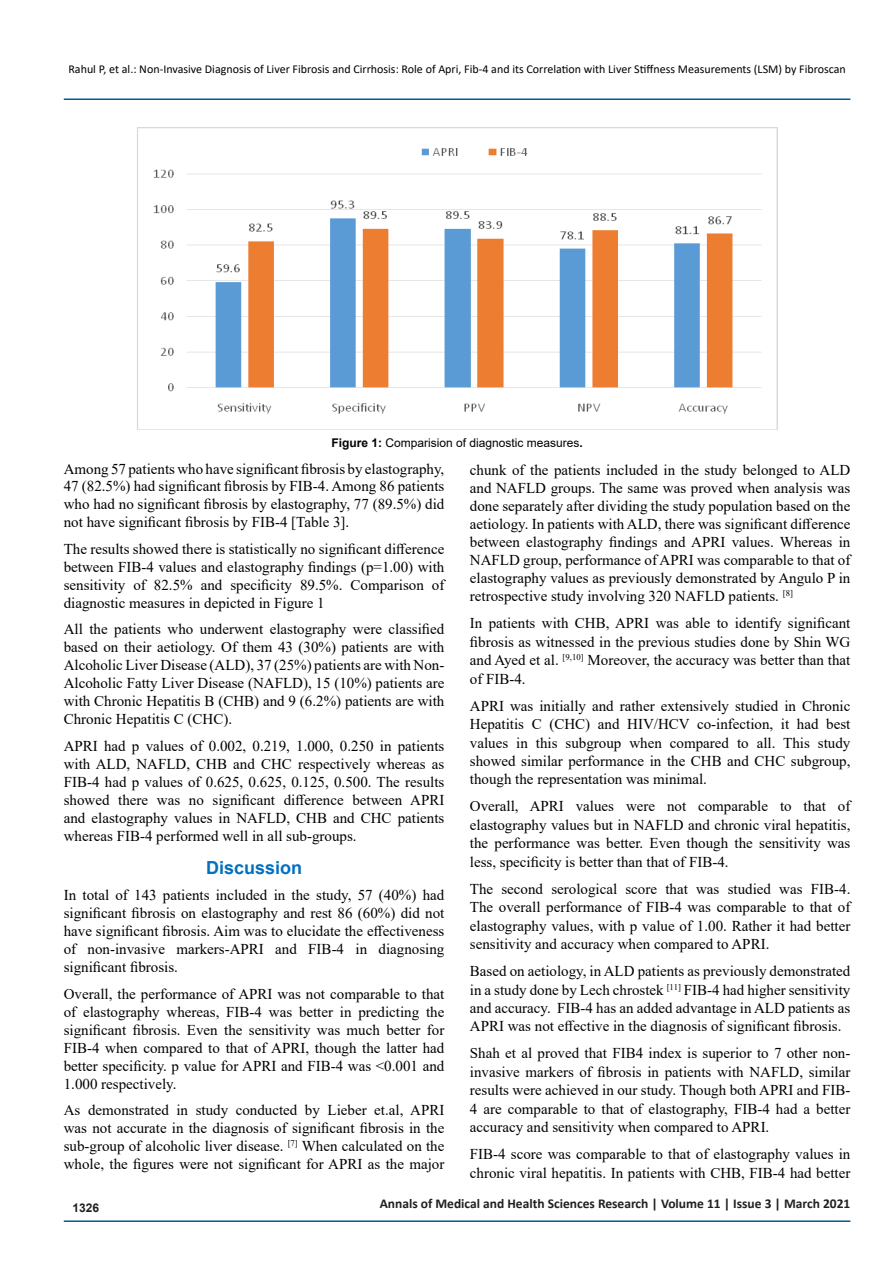
<style>
.page{position:relative;width:893px;height:1263px;background:#fff}
.page>*{position:absolute;margin:0;border:0;box-sizing:border-box;transform-origin:0 0}
.t1{font:700 18px "Arial";color:#0070c0}
.t2{font:15px/18px "Times New Roman";color:#000;text-align:justify}
.t3{font:700 13.5px "Calibri";color:#231f20}
.t4{font:12px "Calibri";color:#000}
.t5{font:12px "Arial";color:#000}
.t6{font:700 12px "Arial";color:#231f20}
.s1{font-weight:700}
</style>
<div class="page">
<hr style="left:64px;top:1220px;width:786px;height:2px;background:#005a96">
<hr style="left:64px;top:99px;width:786px;height:1px;background:#005a96">
<img style="left:137px;top:128px;width:641px;height:302px">
<p class="t4" style="left:68px;top:60px;width:779px">Rahul P, et al.: Non-Invasive Diagnosis of Liver Fibrosis and Cirrhosis: Role of Apri, Fib-4 and its Correlation with Liver Stiffness Measurements (LSM) by Fibroscan</p>
<p class="t5" style="left:331px;top:435px;width:253px"><span class="s1">Figure 1:</span> Comparision of diagnostic measures<span class="s1">.</span></p>
<p class="t2" style="left:64px;top:460px;width:382px">Among 57 patients who have significant fibrosis by elastography, 47 (82.5%) had significant fibrosis by FIB-4. Among 86 patients who had no significant fibrosis by elastography, 77 (89.5%) did not have significant fibrosis by FIB-4 [Table 3].</p>
<p class="t2" style="left:64px;top:539px;width:382px">The results showed there is statistically no significant difference between FIB-4 values and elastography findings (p=1.00) with sensitivity of 82.5% and specificity 89.5%. Comparison of diagnostic measures in depicted in Figure 1</p>
<p class="t2" style="left:64px;top:620px;width:382px">All the patients who underwent elastography were classified based on their aetiology. Of them 43 (30%) patients are with Alcoholic Liver Disease (ALD), 37 (25%) patients are with Non-Alcoholic Fatty Liver Disease (NAFLD), 15 (10%) patients are with Chronic Hepatitis B (CHB) and 9 (6.2%) patients are with Chronic Hepatitis C (CHC).</p>
<p class="t2" style="left:64px;top:736px;width:382px">APRI had p values of 0.002, 0.219, 1.000, 0.250 in patients with ALD, NAFLD, CHB and CHC respectively whereas as FIB-4 had p values of 0.625, 0.625, 0.125, 0.500. The results showed there was no significant difference between APRI and elastography values in NAFLD, CHB and CHC patients whereas FIB-4 performed well in all sub-groups.</p>
<p class="t1" style="left:206px;top:854px;width:98px">Discussion</p>
<p class="t2" style="left:64px;top:885px;width:382px">In total of 143 patients included in the study, 57 (40%) had significant fibrosis on elastography and rest 86 (60%) did not have significant fibrosis. Aim was to elucidate the effectiveness of non-invasive markers-APRI and FIB-4 in diagnosing significant fibrosis.</p>
<p class="t2" style="left:64px;top:984px;width:382px">Overall, the performance of APRI was not comparable to that of elastography whereas, FIB-4 was better in predicting the significant fibrosis. Even the sensitivity was much better for FIB-4 when compared to that of APRI, though the latter had better specificity. p value for APRI and FIB-4 was &lt;0.001 and 1.000 respectively.</p>
<p class="t2" style="left:64px;top:1100px;width:382px">As demonstrated in study conducted by Lieber et.al, APRI was not accurate in the diagnosis of significant fibrosis in the sub-group of alcoholic liver disease. <sup>[7]</sup> When calculated on the whole, the figures were not significant for APRI as the major</p>
<p class="t2" style="left:470px;top:460px;width:382px">chunk of the patients included in the study belonged to ALD and NAFLD groups. The same was proved when analysis was done separately after dividing the study population based on the aetiology. In patients with ALD, there was significant difference between elastography findings and APRI values. Whereas in NAFLD group, performance of APRI was comparable to that of elastography values as previously demonstrated by Angulo P in retrospective study involving 320 NAFLD patients. <sup>[8]</sup></p>
<p class="t2" style="left:470px;top:614px;width:382px;line-height:18.5px">In patients with CHB, APRI was able to identify significant fibrosis as witnessed in the previous studies done by Shin WG and Ayed et al. <sup>[9,10]</sup> Moreover, the accuracy was better than that of FIB-4.</p>
<p class="t2" style="left:470px;top:696px;width:382px;line-height:18.5px">APRI was initially and rather extensively studied in Chronic Hepatitis C (CHC) and HIV/HCV co-infection, it had best values in this subgroup when compared to all. This study showed similar performance in the CHB and CHC subgroup, though the representation was minimal.</p>
<p class="t2" style="left:470px;top:797px;width:382px;line-height:18.5px">Overall, APRI values were not comparable to that of elastography values but in NAFLD and chronic viral hepatitis, the performance was better. Even though the sensitivity was less, specificity is better than that of FIB-4.</p>
<p class="t2" style="left:470px;top:879px;width:382px;line-height:18.5px">The second serological score that was studied was FIB-4.<br>The overall performance of FIB-4 was comparable to that of elastography values, with p value of 1.00. Rather it had better sensitivity and accuracy when compared to APRI.</p>
<p class="t2" style="left:470px;top:961px;width:382px;line-height:18.5px">Based on aetiology, in ALD patients as previously demonstrated in a study done by Lech chrostek <sup>[11]</sup> FIB-4 had higher sensitivity and accuracy. FIB-4 has an added advantage in ALD patients as APRI was not effective in the diagnosis of significant fibrosis.</p>
<p class="t2" style="left:470px;top:1044px;width:382px;line-height:18.5px">Shah et al proved that FIB4 index is superior to 7 other non&shy;invasive markers of fibrosis in patients with NAFLD, similar results were achieved in our study. Though both APRI and FIB-4 are comparable to that of elastography, FIB-4 had a better accuracy and sensitivity when compared to APRI.</p>
<p class="t2" style="left:470px;top:1144px;width:382px;line-height:18.5px">FIB-4 score was comparable to that of elastography values in chronic viral hepatitis. In patients with CHB, FIB-4 had better</p>
<p class="t6" style="left:72px;top:1199px;width:28px">1326</p>
<p class="t3" style="left:380px;top:1194px;width:472px">Annals of Medical and Health Sciences Research | Volume 11 | Issue 3 | March 2021</p>
</div>
